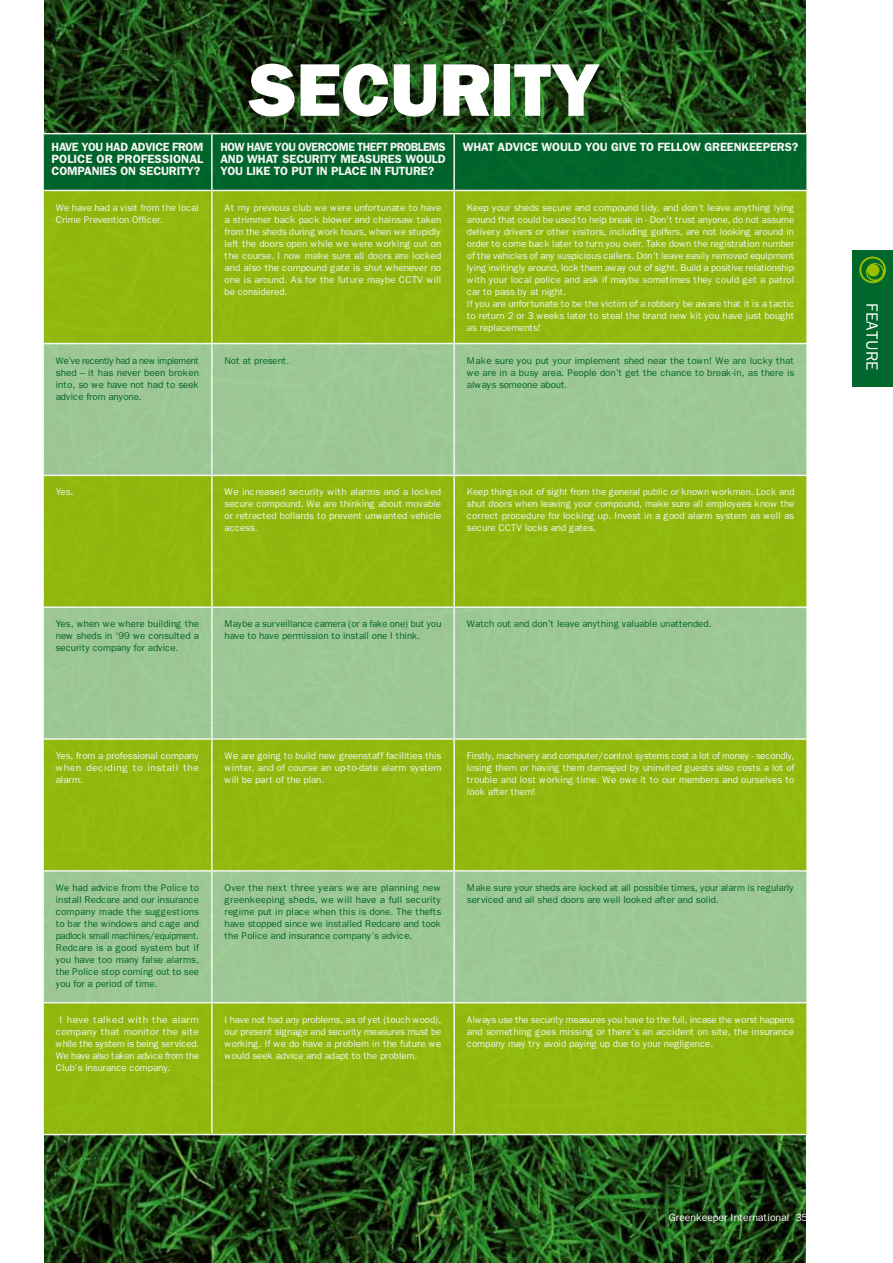
<style>
.page{position:relative;width:893px;height:1263px;background:#fff}
.page>*{position:absolute;margin:0;border:0;box-sizing:border-box;transform-origin:0 0}
.t1{font:800 75px "Franklin Gothic";letter-spacing:-.005em;color:#fff}
.t2{font:16.5px "Franklin Gothic";letter-spacing:-.005em;color:#fff}
.t3{font:600 12px/12px "Franklin Gothic";letter-spacing:-.01em;color:#fff;text-align:justify}
.t4{font:600 12px/12px "Franklin Gothic";letter-spacing:-.01em;color:#fff;text-align:justify;scale:.95 1}
.t5{font:10.5px "Franklin Gothic";letter-spacing:-.01em;color:#fff}
.t6{font:9.75px/12px "Franklin Gothic";letter-spacing:-.01em;color:#fff;text-align:justify}
.t7{font:9.75px/12px "Franklin Gothic";letter-spacing:-.01em;color:#00672d;text-align:justify}
.t8{font:9.75px/12px "Franklin Gothic";letter-spacing:-.01em;color:#fff;text-align:justify;scale:1.05 1}
.t9{font:9.75px/12px "Franklin Gothic";letter-spacing:-.01em;color:#00672d;text-align:justify;scale:.96 1}
</style>
<div class="page">
<div style="left:852px;top:251px;width:41px;height:136px;background:#00672d"></div>
<svg style="left:859px;top:257px;width:27px;height:26px"></svg>
<svg style="left:861px;top:258px;width:23px;height:23px"></svg>
<img style="left:45px;top:0;width:761px;height:1263px">
<div style="left:44px;top:134px;width:762px;height:56px;background:#01652b"></div>
<div style="left:44px;top:191px;width:762px;height:943px;background:#91b80f"></div>
<svg style="left:44px;top:344px;width:762px;height:658px;fill:#9cc694"></svg>
<hr style="left:42px;top:133px;width:170px;height:1px;background:#fff">
<hr style="left:212px;top:133px;width:242px;height:1px;background:#fff">
<hr style="left:211px;top:134px;width:2px;height:56px;background:#fff">
<hr style="left:454px;top:133px;width:354px;height:1px;background:#fff">
<hr style="left:453px;top:134px;width:2px;height:56px;background:#fff">
<hr style="left:42px;top:190px;width:170px;height:1px;background:#fff">
<hr style="left:212px;top:190px;width:242px;height:1px;background:#fff">
<hr style="left:211px;top:191px;width:2px;height:152px;background:#fff">
<hr style="left:454px;top:190px;width:354px;height:1px;background:#fff">
<hr style="left:453px;top:191px;width:2px;height:152px;background:#fff">
<hr style="left:42px;top:343px;width:170px;height:1px;background:#fff">
<hr style="left:212px;top:343px;width:242px;height:1px;background:#fff">
<hr style="left:211px;top:344px;width:2px;height:131px;background:#fff">
<hr style="left:454px;top:343px;width:354px;height:1px;background:#fff">
<hr style="left:453px;top:344px;width:2px;height:131px;background:#fff">
<hr style="left:42px;top:475px;width:170px;height:1px;background:#fff">
<hr style="left:212px;top:475px;width:242px;height:1px;background:#fff">
<hr style="left:211px;top:476px;width:2px;height:130px;background:#fff">
<hr style="left:454px;top:475px;width:354px;height:1px;background:#fff">
<hr style="left:453px;top:476px;width:2px;height:130px;background:#fff">
<hr style="left:42px;top:606px;width:170px;height:2px;background:#fff">
<hr style="left:212px;top:606px;width:242px;height:2px;background:#fff">
<hr style="left:211px;top:608px;width:2px;height:130px;background:#fff">
<hr style="left:454px;top:606px;width:354px;height:2px;background:#fff">
<hr style="left:453px;top:608px;width:2px;height:130px;background:#fff">
<hr style="left:42px;top:738px;width:170px;height:2px;background:#fff">
<hr style="left:212px;top:738px;width:242px;height:2px;background:#fff">
<hr style="left:211px;top:740px;width:2px;height:130px;background:#fff">
<hr style="left:454px;top:738px;width:354px;height:2px;background:#fff">
<hr style="left:453px;top:740px;width:2px;height:130px;background:#fff">
<hr style="left:42px;top:870px;width:170px;height:2px;background:#fff">
<hr style="left:212px;top:870px;width:242px;height:2px;background:#fff">
<hr style="left:211px;top:872px;width:2px;height:130px;background:#fff">
<hr style="left:454px;top:870px;width:354px;height:2px;background:#fff">
<hr style="left:453px;top:872px;width:2px;height:130px;background:#fff">
<hr style="left:42px;top:1002px;width:170px;height:1px;background:#fff">
<hr style="left:212px;top:1002px;width:242px;height:1px;background:#fff">
<hr style="left:211px;top:1003px;width:2px;height:131px;background:#fff">
<hr style="left:454px;top:1002px;width:354px;height:1px;background:#fff">
<hr style="left:453px;top:1003px;width:2px;height:131px;background:#fff">
<hr style="left:42px;top:1134px;width:170px;height:1px;background:#fff">
<hr style="left:212px;top:1134px;width:242px;height:1px;background:#fff">
<hr style="left:454px;top:1134px;width:354px;height:1px;background:#fff">
<h1 class="t1" style="left:248px;top:46px;width:354px">SECURITY</h1>
<p class="t3" style="left:52px;top:141px;width:153px">HAVE YOU HAD ADVICE FROM POLICE OR PROFESSIONAL COMPANIES ON SECURITY?</p>
<p class="t4" style="left:220px;top:141px;width:239px">HOW HAVE YOU OVERCOME THEFT PROBLEMS AND WHAT SECURITY MEASURES WOULD YOU LIKE TO PUT IN PLACE IN FUTURE?</p>
<p class="t3" style="left:463px;top:141px;width:337px">WHAT ADVICE WOULD YOU GIVE TO FELLOW GREENKEEPERS?</p>
<p class="t6" style="left:56px;top:201px;width:145px">We have had a visit from the local<br>Crime Prevention Officer.</p>
<p class="t6" style="left:225px;top:201px;width:218px">At my previous club we were unfortunate to have a strimmer back pack blower and chainsaw taken from the sheds during work hours, when we stupidly left the doors open while we were working out on the course. I now make sure all doors are locked and also the compound gate is shut whenever no one is around. As for the future maybe CCTV will be considered.</p>
<p class="t6" style="left:467px;top:201px;width:329px;text-align:left">Keep your sheds secure and compound tidy, and don’t leave anything lying around that could be used to help break in - Don’t trust anyone, do not assume delivery drivers or other visitors, including golfers, are not looking around in order to come back later to turn you over. Take down the registration number of the vehicles of any suspicious callers. Don’t leave easily removed equipment lying invitingly around, lock them away out of sight. Build a positive relationship with your local police and ask if maybe sometimes they could get a patrol car to pass by at night.<br>If you are unfortunate to be the victim of a robbery be aware that it is a tactic to return 2 or 3 weeks later to steal the brand new kit you have just bought as replacements!</p>
<p class="t9" style="left:56px;top:354px;width:151px">We’ve recently had a new implement shed – it has never been broken into, so we have not had to seek advice from anyone.</p>
<p class="t7" style="left:225px;top:354px;width:66px">Not at present.</p>
<p class="t7" style="left:467px;top:354px;width:329px">Make sure you put your implement shed near the town! We are lucky that we are in a busy area. People don’t get the chance to break-in, as there is always someone about.</p>
<p class="t6" style="left:56px;top:486px;width:19px">Yes.</p>
<p class="t6" style="left:225px;top:486px;width:218px">We increased security with alarms and a locked secure compound. We are thinking about movable or retracted bollards to prevent unwanted vehicle access.</p>
<p class="t6" style="left:467px;top:486px;width:329px">Keep things out of sight from the general public or known workmen. Lock and shut doors when leaving your compound, make sure all employees know the correct procedure for locking up. Invest in a good alarm system as well as secure CCTV locks and gates.</p>
<p class="t7" style="left:56px;top:618px;width:145px">Yes, when we where building the new sheds in ‘99 we consulted a security company for advice.</p>
<p class="t7" style="left:225px;top:618px;width:218px">Maybe a surveillance camera (or a fake one) but you have to have permission to install one I think.</p>
<p class="t7" style="left:467px;top:618px;width:246px">Watch out and don’t leave anything valuable unattended.</p>
<p class="t6" style="left:56px;top:750px;width:145px">Yes, from a professional company when deciding to install the alarm.</p>
<p class="t6" style="left:225px;top:750px;width:218px">We are going to build new greenstaff facilities this winter, and of course an up-to-date alarm system will be part of the plan.</p>
<p class="t6" style="left:467px;top:750px;width:329px">Firstly, machinery and computer/control systems cost a lot of money - secondly, losing them or having them damaged by uninvited guests also costs a lot of trouble and lost working time. We owe it to our members and ourselves to look after them!</p>
<p class="t7" style="left:56px;top:882px;width:145px">We had advice from the Police to install Redcare and our insurance company made the suggestions to bar the windows and cage and padlock small machines/equipment.<br>Redcare is a good system but if you have too many false alarms, the Police stop coming out to see you for a period of time.</p>
<p class="t7" style="left:225px;top:882px;width:218px">Over the next three years we are planning new greenkeeping sheds, we will have a full security regime put in place when this is done. The thefts have stopped since we installed Redcare and took the Police and insurance company’s advice.</p>
<p class="t7" style="left:467px;top:882px;width:329px">Make sure your sheds are locked at all possible times, your alarm is regularly serviced and all shed doors are well looked after and solid.</p>
<p class="t8" style="left:56px;top:1013px;width:138px;text-indent:4px">I have talked with the alarm company that monitor the site while the system is being serviced.<br>We have also taken advice from the Club’s insurance company.</p>
<p class="t6" style="left:225px;top:1013px;width:218px">I have not had any problems, as of yet (touch wood), our present signage and security measures must be working. If we do have a problem in the future we would seek advice and adapt to the problem.</p>
<p class="t6" style="left:467px;top:1013px;width:329px">Always use the security measures you have to the full, incase the worst happens and something goes missing or there’s an accident on site, the insurance company may try avoid paying up due to your negligence.</p>
<p class="t5" style="left:669px;top:1212px;width:140px">Greenkeeper International 35</p>
<h2 class="t2" style="left:881px;top:303px;width:69px;rotate:90deg">FEATURE</h2>
</div>
